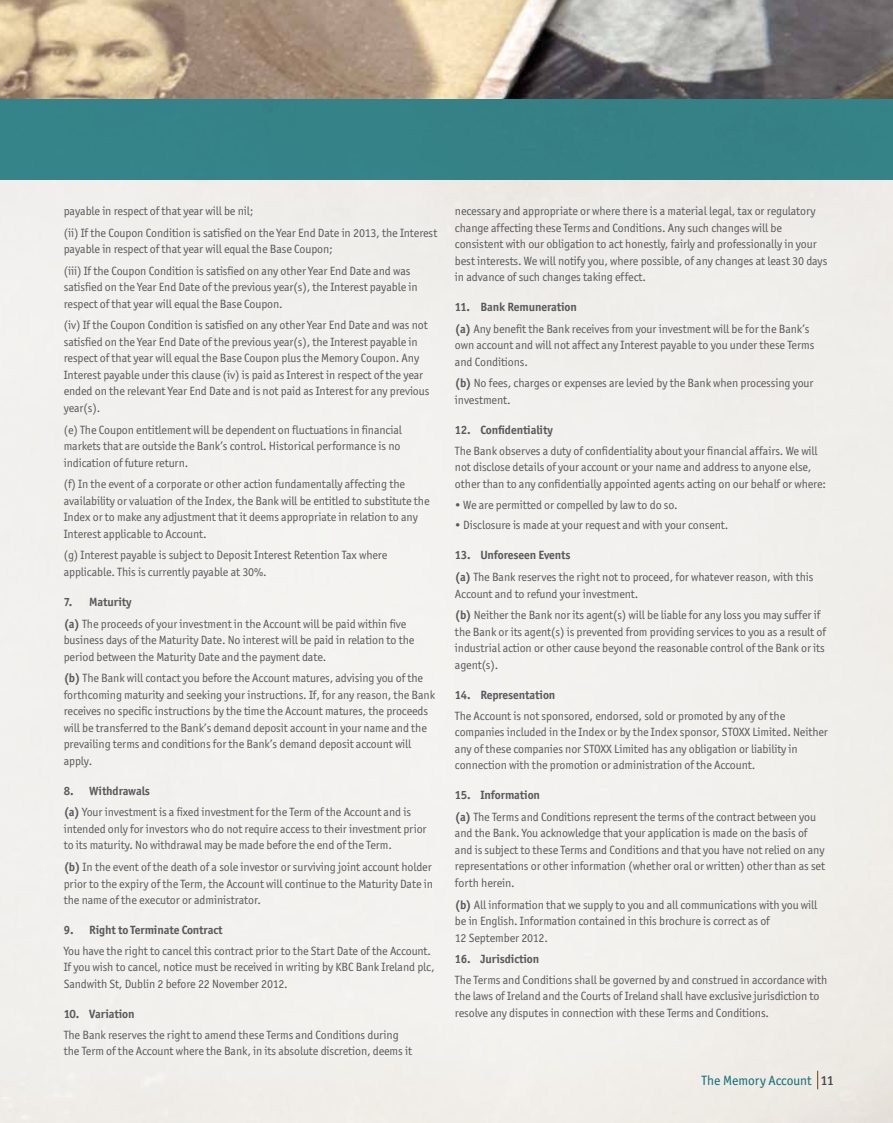
<style>
.page{position:relative;width:893px;height:1123px;background:#fff}
.page>*{position:absolute;margin:0;border:0;box-sizing:border-box;transform-origin:0 0}
.t1{font:13.5px "Officina Sans ITC Std";color:#1d848c}
.t2{font:12px/16.5px "Officina Sans ITC Std";letter-spacing:-.01em;color:#58595b}
.t3{font:700 12px "Officina Sans ITC Std";letter-spacing:-.01em;color:#58595b}
.s1{font-weight:700}
.s2{font-weight:500;color:#58595b}
</style>
<div class="page">
<img style="left:0;top:99px;width:893px;height:1024px">
<img style="left:0;top:0;width:893px;height:99px">
<p class="t2" style="left:64px;top:200px;width:375px;line-height:21.6px">payable in respect of that year will be nil;<br>(ii) If the Coupon Condition is satisfied on the Year End Date in 2013, the Interest</p>
<p class="t2" style="left:64px;top:238px;width:348px;line-height:21.6px">payable in respect of that year will equal the Base Coupon;<br>(iii) If the Coupon Condition is satisfied on any other Year End Date and was</p>
<p class="t2" style="left:64px;top:279px;width:355px">satisfied on the Year End Date of the previous year(s), the Interest payable in respect of that year will equal the Base Coupon.</p>
<p class="t2" style="left:64px;top:317px;width:367px">(iv) If the Coupon Condition is satisfied on any other Year End Date and was not satisfied on the Year End Date of the previous year(s), the Interest payable in respect of that year will equal the Base Coupon plus the Memory Coupon. Any Interest payable under this clause (iv) is paid as Interest in respect of the year ended on the relevant Year End Date and is not paid as Interest for any previous year(s).</p>
<p class="t2" style="left:64px;top:421px;width:340px">(e) The Coupon entitlement will be dependent on fluctuations in financial markets that are outside the Bank’s control. Historical performance is no indication of future return.</p>
<p class="t2" style="left:64px;top:476px;width:367px">(f) In the event of a corporate or other action fundamentally affecting the availability or valuation of the Index, the Bank will be entitled to substitute the Index or to make any adjustment that it deems appropriate in relation to any Interest applicable to Account.</p>
<p class="t2" style="left:64px;top:547px;width:325px">(g) Interest payable is subject to Deposit Interest Retention Tax where applicable. This is currently payable at 30%.</p>
<p class="t2" style="left:64px;top:591px;width:344px;line-height:21.6px"><span class="s1">7. Maturity<br>(a)</span> The proceeds of your investment in the Account will be paid within five</p>
<p class="t2" style="left:64px;top:631px;width:352px">business days of the Maturity Date. No interest will be paid in relation to the period between the Maturity Date and the payment date.</p>
<p class="t2" style="left:64px;top:670px;width:373px"><span class="s1">(b)</span> The Bank will contact you before the Account matures, advising you of the forthcoming maturity and seeking your instructions. If, for any reason, the Bank receives no specific instructions by the time the Account matures, the proceeds will be transferred to the Bank’s demand deposit account in your name and the prevailing terms and conditions for the Bank’s demand deposit account will apply.</p>
<p class="t2" style="left:64px;top:780px;width:349px;line-height:21.6px"><span class="s1">8. Withdrawals<br>(a)</span> Your investment is a fixed investment for the Term of the Account and is</p>
<p class="t2" style="left:64px;top:820px;width:364px">intended only for investors who do not require access to their investment prior to its maturity. No withdrawal may be made before the end of the Term.</p>
<p class="t2" style="left:64px;top:858px;width:371px;text-align:justify"><span class="s1">(b)</span> In the event of the death of a sole investor or surviving joint account holder prior to the expiry of the Term, the Account will continue to the Maturity Date in the name of the executor or administrator.</p>
<p class="t3" style="left:64px;top:922px;width:160px">9. Right to Terminate Contract</p>
<p class="t2" style="left:64px;top:942px;width:372px">You have the right to cancel this contract prior to the Start Date of the Account.<br>If you wish to cancel, notice must be received in writing by KBC Bank Ireland plc,<br>Sandwith St, Dublin 2 before 22 November 2012.</p>
<p class="t3" style="left:64px;top:1006px;width:72px">10. Variation</p>
<p class="t2" style="left:64px;top:1026px;width:350px">The Bank reserves the right to amend these Terms and Conditions during the Term of the Account where the Bank, in its absolute discretion, deems it</p>
<p class="t2" style="left:455px;top:203px;width:374px">necessary and appropriate or where there is a material legal, tax or regulatory change affecting these Terms and Conditions. Any such changes will be consistent with our obligation to act honestly, fairly and professionally in your best interests. We will notify you, where possible, of any changes at least 30 days in advance of such changes taking effect.</p>
<p class="t2" style="left:455px;top:296px;width:356px;line-height:21.6px"><span class="s1">11. Bank Remuneration<br>(a)</span> Any benefit the Bank receives from your investment will be for the Bank’s</p>
<p class="t2" style="left:455px;top:337px;width:361px">own account and will not affect any Interest payable to you under these Terms and Conditions.</p>
<p class="t2" style="left:455px;top:375px;width:360px"><span class="s1">(b)</span> No fees, charges or expenses are levied by the Bank when processing your investment.</p>
<p class="t3" style="left:455px;top:422px;width:99px">12. Confidentiality</p>
<p class="t2" style="left:455px;top:442px;width:373px">The Bank observes a duty of confidentiality about your financial affairs. We will not disclose details of your account or your name and address to anyone else, other than to any confidentially appointed agents acting on our behalf or where:</p>
<p class="t2" style="left:455px;top:496px;width:224px">• We are permitted or compelled by law to do so.</p>
<p class="t2" style="left:455px;top:517px;width:275px">• Disclosure is made at your request and with your consent.</p>
<p class="t2" style="left:455px;top:544px;width:360px;line-height:21.6px"><span class="s1">13. Unforeseen Events<br>(a)</span> The Bank reserves the right not to proceed, for whatever reason, with this</p>
<p class="t2" style="left:455px;top:582px;width:367px;line-height:21.6px">Account and to refund your investment.<br><span class="s1">(b)</span> Neither the Bank nor its agent(s) will be liable for any loss you may suffer if</p>
<p class="t2" style="left:455px;top:623px;width:372px;text-align:justify">the Bank or its agent(s) is prevented from providing services to you as a result of industrial action or other cause beyond the reasonable control of the Bank or its agent(s).</p>
<p class="t3" style="left:455px;top:687px;width:102px">14. Representation</p>
<p class="t2" style="left:455px;top:707px;width:374px">The Account is not sponsored, endorsed, sold or promoted by any of the companies included in the Index or by the Index sponsor, STOXX Limited. Neither any of these companies nor STOXX Limited has any obligation or liability in connection with the promotion or administration of the Account.</p>
<p class="t2" style="left:455px;top:784px;width:363px;line-height:21.6px"><span class="s1">15. Information<br>(a)</span> The Terms and Conditions represent the terms of the contract between you</p>
<p class="t2" style="left:455px;top:825px;width:372px">and the Bank. You acknowledge that your application is made on the basis of and is subject to these Terms and Conditions and that you have not relied on any representations or other information (whether oral or written) other than as set forth herein.</p>
<p class="t2" style="left:455px;top:896px;width:364px"><span class="s1">(b)</span> All information that we supply to you and all communications with you will be in English. Information contained in this brochure is correct as of<br>12 September 2012.</p>
<p class="t3" style="left:455px;top:951px;width:86px">16. Jurisdiction</p>
<p class="t2" style="left:455px;top:971px;width:374px">The Terms and Conditions shall be governed by and construed in accordance with the laws of Ireland and the Courts of Ireland shall have exclusive jurisdiction to resolve any disputes in connection with these Terms and Conditions.</p>
<p class="t1" style="left:702px;top:1072px;width:134px">The Memory Account <span class="s2">11</span></p>
</div>
